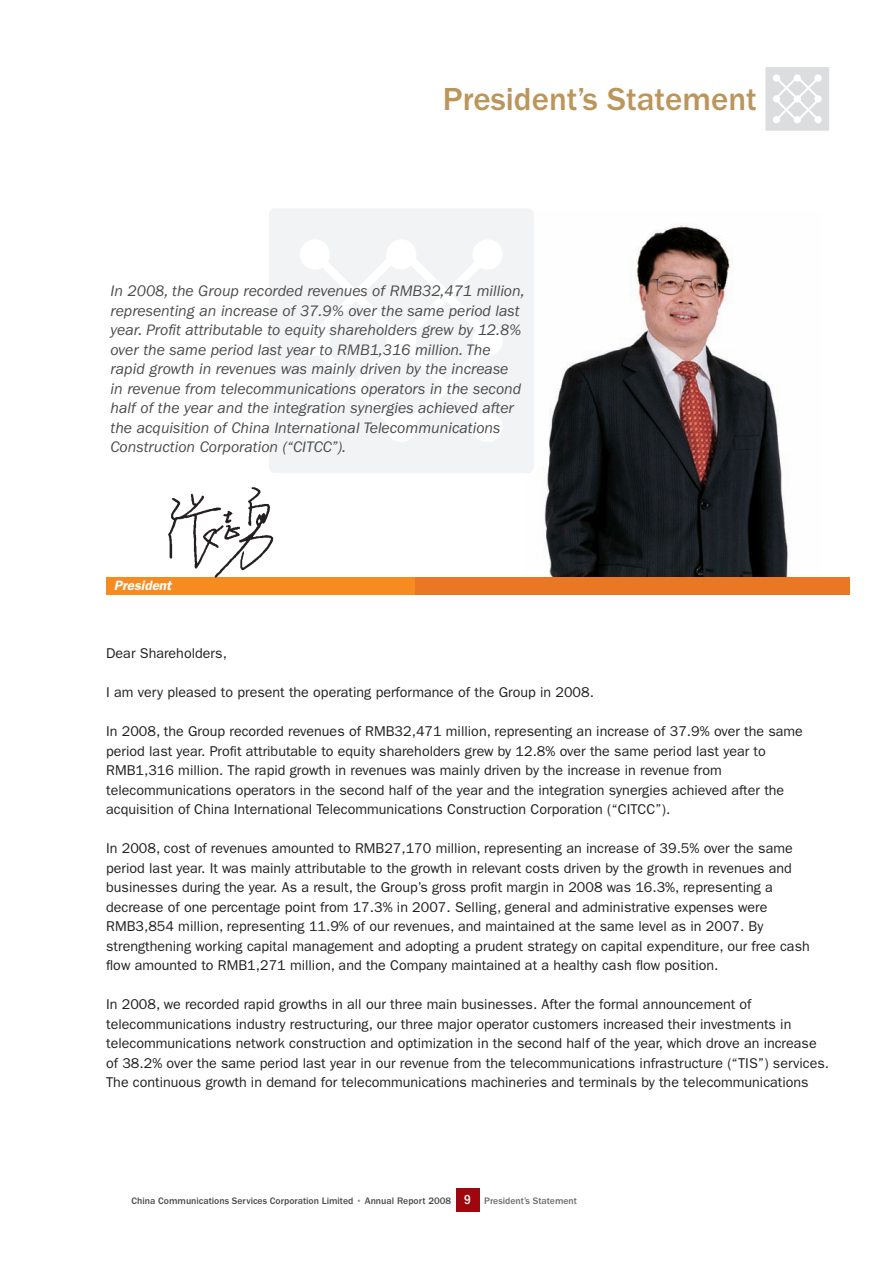
<style>
.page{position:relative;width:893px;height:1263px;background:#fff}
.page>*{position:absolute;margin:0;border:0;box-sizing:border-box;transform-origin:0 0}
.t1{font:500 33px "ITC Franklin Gothic Std";color:#bc955b}
.t2{font:italic 15.75px/19.5px "ITC Franklin Gothic Std";color:#4b4c4d}
.t3{font:14.25px/19.5px "ITC Franklin Gothic Std";color:#231f20}
.t4{font:italic 600 13.5px "ITC Franklin Gothic Std";color:#fff}
.t5{font:500 9.75px "ITC Franklin Gothic Std";color:#4b4c4d}
.t6{font:500 9.75px "ITC Franklin Gothic Std";color:#6c6d70}
.s1{color:#8a8c8f}
.s2{font-stretch:condensed;font-size:13.5px;color:#fff}
</style>
<div class="page">
<svg style="left:269px;top:209px;width:264px;height:264px;fill:#f2f3f4"></svg>
<div style="left:456px;top:1188px;width:23px;height:23px;background:#9d070d"></div>
<img style="left:543px;top:225px;width:245px;height:352px">
<div style="left:527px;top:213px;width:7px;height:260px;background:#f2f3f4"></div>
<div style="left:106px;top:577px;width:309px;height:17px;background:#f68b1f"></div>
<div style="left:415px;top:577px;width:435px;height:17px;background:#ea7724"></div>
<svg style="left:765px;top:67px;width:64px;height:64px"></svg>
<img style="left:168px;top:487px;width:106px;height:91px">
<p class="t1" style="left:443px;top:87px;width:315px">President’s Statement</p>
<p class="t2" style="left:111px;top:282px;width:416px">In 2008, the Group recorded revenues of RMB32,471 million, representing an increase of 37.9% over the same period last year. Profit attributable to equity shareholders grew by 12.8% over the same period last year to RMB1,316 million. The rapid growth in revenues was mainly driven by the increase in revenue from telecommunications operators in the second half of the year and the integration synergies achieved after the acquisition of China International Telecommunications Construction Corporation (“CITCC”).</p>
<p class="t4" style="left:114px;top:581px;width:61px">President</p>
<p class="t3" style="left:106px;top:645px;width:122px">Dear Shareholders,</p>
<p class="t3" style="left:106px;top:684px;width:489px">I am very pleased to present the operating performance of the Group in 2008.</p>
<p class="t3" style="left:106px;top:723px;width:698px">In 2008, the Group recorded revenues of RMB32,471 million, representing an increase of 37.9% over the same period last year. Profit attributable to equity shareholders grew by 12.8% over the same period last year to RMB1,316 million. The rapid growth in revenues was mainly driven by the increase in revenue from telecommunications operators in the second half of the year and the integration synergies achieved after the acquisition of China International Telecommunications Construction Corporation (“CITCC”).</p>
<p class="t3" style="left:106px;top:840px;width:705px">In 2008, cost of revenues amounted to RMB27,170 million, representing an increase of 39.5% over the same period last year. It was mainly attributable to the growth in relevant costs driven by the growth in revenues and businesses during the year. As a result, the Group’s gross profit margin in 2008 was 16.3%, representing a decrease of one percentage point from 17.3% in 2007. Selling, general and administrative expenses were RMB3,854 million, representing 11.9% of our revenues, and maintained at the same level as in 2007. By strengthening working capital management and adopting a prudent strategy on capital expenditure, our free cash flow amounted to RMB1,271 million, and the Company maintained at a healthy cash flow position.</p>
<p class="t3" style="left:106px;top:996px;width:724px">In 2008, we recorded rapid growths in all our three main businesses. After the formal announcement of telecommunications industry restructuring, our three major operator customers increased their investments in telecommunications network construction and optimization in the second half of the year, which drove an increase of 38.2% over the same period last year in our revenue from the telecommunications infrastructure (“TIS”) services.<br>The continuous growth in demand for telecommunications machineries and terminals by the telecommunications</p>
<p class="t5" style="left:132px;top:1197px;width:321px">China Communications Services Corporation Limited <span class="s1">•</span> Annual Report 2008</p>
<p class="t6" style="left:464px;top:1197px;width:114px"><span class="s2">9</span> President’s Statement</p>
</div>
